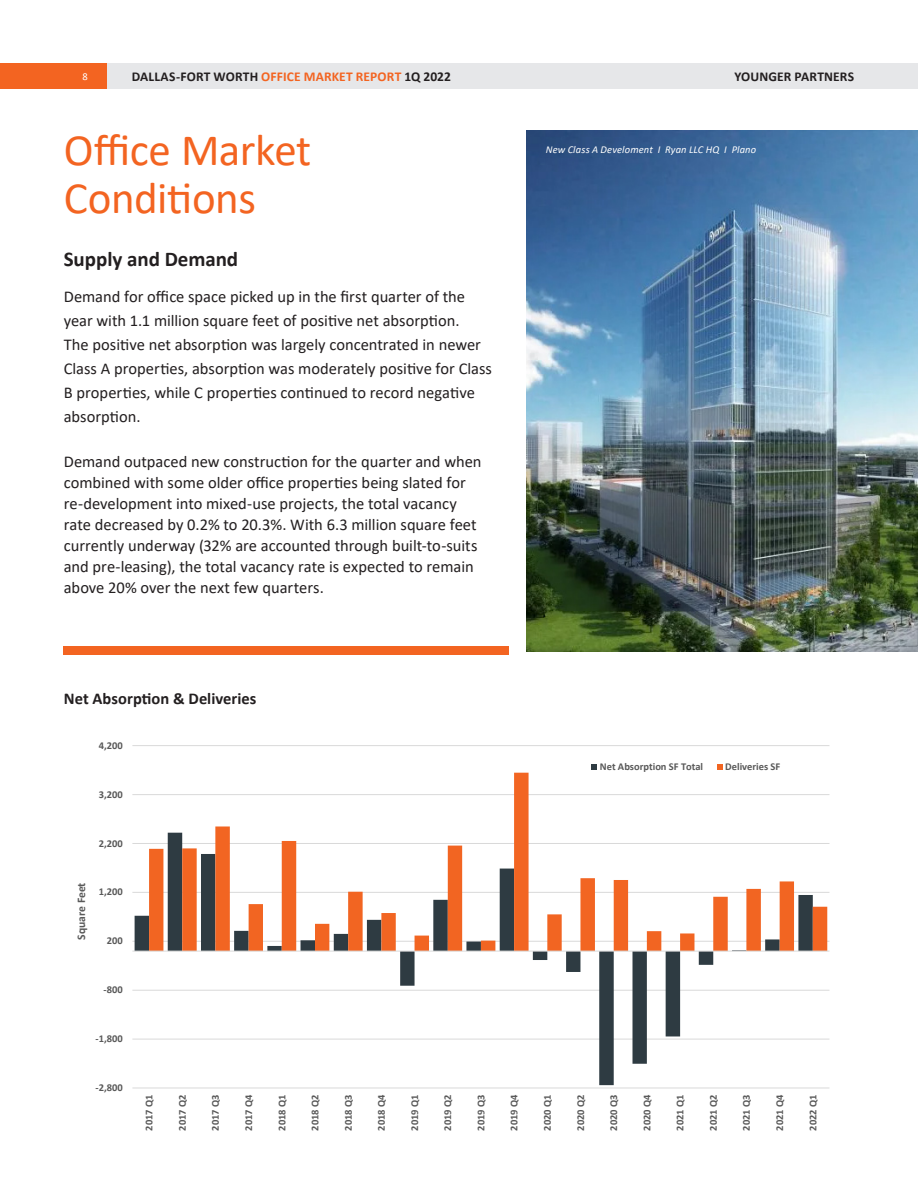
<style>
.page{position:relative;width:918px;height:1188px;background:#fff}
.page>*{position:absolute;margin:0;border:0;box-sizing:border-box;transform-origin:0 0}
.H1__align_left{font:45px/48px "Calibri";letter-spacing:-.01em;color:#f36421}
.H4__align_left{font:700 21px "Calibri";color:#231f20}
.Body_Text__align_lef{font:16.5px/21px "Calibri";color:#231f20}
.H4__align_left-2{font:16.5px/24px "Calibri";color:#231f20}
.Subtitle__align_left{font:700 16.5px "Calibri";letter-spacing:.005em;color:#231f20}
.t1{font:700 13.5px "Calibri";letter-spacing:.01em;color:#231f20}
.t2{font:700 11.7px "Calibri";color:#595959}
.t3{font:700 10.5px "Calibri";letter-spacing:-.005em;color:#595959}
.Caption___Footer__al{font:italic 10.5px "Calibri";letter-spacing:.015em;color:#fff}
.t4{font:10.5px "Calibri";color:#fff}
.s1{color:#f36421}
</style>
<div class="page">
<img style="left:527px;top:131px;width:391px;height:521px">
<div style="left:64px;top:646px;width:445px;height:8px;background:#f36421"></div>
<hr style="left:132px;top:1088px;width:697px;height:1px;background:#d9d9d9">
<hr style="left:132px;top:1039px;width:697px;height:1px;background:#d9d9d9">
<hr style="left:132px;top:990px;width:697px;height:1px;background:#d9d9d9">
<hr style="left:132px;top:941px;width:697px;height:1px;background:#d9d9d9">
<hr style="left:132px;top:892px;width:697px;height:1px;background:#d9d9d9">
<hr style="left:132px;top:843px;width:697px;height:1px;background:#d9d9d9">
<hr style="left:132px;top:794px;width:697px;height:1px;background:#d9d9d9">
<hr style="left:132px;top:745px;width:697px;height:1px;background:#d9d9d9">
<svg style="left:135px;top:915px;width:678px;height:170px"></svg>
<svg style="left:149px;top:773px;width:678px;height:178px"></svg>
<hr style="left:132px;top:951px;width:697px;height:1px;background:#d9d9d9">
<svg style="left:592px;top:764px;width:5px;height:6px"></svg>
<svg style="left:717px;top:764px;width:6px;height:6px"></svg>
<div style="left:106px;top:64px;width:812px;height:25px;background:#e6e7e9"></div>
<div style="left:0;top:64px;width:106px;height:25px;background:#f36421"></div>
<p class="t4" style="left:82px;top:70px;width:7px">8</p>
<p class="t1" style="left:132px;top:67px;width:321px">DALLAS-FORT WORTH <span class="s1">OFFICE MARKET REPORT</span> 1Q 2022</p>
<p class="t1" style="left:734px;top:67px;width:121px">YOUNGER PARTNERS</p>
<p class="H1__align_left" style="left:64px;top:125px;width:249px">Office Market<br>Conditions</p>
<p class="H4__align_left" style="left:64px;top:244px;width:176px">Supply and Demand</p>
<p class="H4__align_left-2" style="left:64px;top:284px;width:430px">Demand for office space picked up in the first quarter of the year with 1.1 million square feet of positive net absorption.<br>The positive net absorption was largely concentrated in newer Class A properties, absorption was moderately positive for Class B properties, while C properties continued to record negative absorption.</p>
<p class="Body_Text__align_lef" style="left:64px;top:451px;width:419px">Demand outpaced new construction for the quarter and when combined with some older office properties being slated for re-development into mixed-use projects, the total vacancy rate decreased by 0.2% to 20.3%. With 6.3 million square feet currently underway (32% are accounted through built-to-suits and pre-leasing), the total vacancy rate is expected to remain above 20% over the next few quarters.</p>
<p class="Subtitle__align_left" style="left:64px;top:686px;width:194px">Net Absorption &amp; Deliveries</p>
<p class="t3" style="left:99px;top:738px;width:25px">4,200</p>
<p class="t3" style="left:99px;top:787px;width:25px">3,200</p>
<p class="t3" style="left:99px;top:836px;width:25px">2,200</p>
<p class="t2" style="left:73px;top:940px;width:58px;rotate:-90deg">Square Feet</p>
<p class="t3" style="left:99px;top:884px;width:25px">1,200</p>
<p class="t3" style="left:107px;top:933px;width:17px">200</p>
<p class="t3" style="left:104px;top:982px;width:21px">-800</p>
<p class="t3" style="left:96px;top:1031px;width:29px">-1,800</p>
<p class="t3" style="left:96px;top:1080px;width:29px">-2,800</p>
<p class="Caption___Footer__al" style="left:546px;top:142px;width:212px">New Class A Develoment I Ryan LLC HQ I Plano</p>
<p class="t3" style="left:600px;top:759px;width:105px">Net Absorption SF Total</p>
<p class="t3" style="left:725px;top:759px;width:57px">Deliveries SF</p>
<p class="t3" style="left:142px;top:1131px;width:38px;rotate:-90deg">2017 Q1</p>
<p class="t3" style="left:175px;top:1131px;width:38px;rotate:-90deg">2017 Q2</p>
<p class="t3" style="left:208px;top:1131px;width:38px;rotate:-90deg">2017 Q3</p>
<p class="t3" style="left:241px;top:1131px;width:38px;rotate:-90deg">2017 Q4</p>
<p class="t3" style="left:274px;top:1131px;width:38px;rotate:-90deg">2018 Q1</p>
<p class="t3" style="left:308px;top:1131px;width:38px;rotate:-90deg">2018 Q2</p>
<p class="t3" style="left:341px;top:1131px;width:38px;rotate:-90deg">2018 Q3</p>
<p class="t3" style="left:374px;top:1131px;width:38px;rotate:-90deg">2018 Q4</p>
<p class="t3" style="left:407px;top:1131px;width:38px;rotate:-90deg">2019 Q1</p>
<p class="t3" style="left:440px;top:1131px;width:38px;rotate:-90deg">2019 Q2</p>
<p class="t3" style="left:474px;top:1131px;width:38px;rotate:-90deg">2019 Q3</p>
<p class="t3" style="left:507px;top:1131px;width:38px;rotate:-90deg">2019 Q4</p>
<p class="t3" style="left:540px;top:1131px;width:38px;rotate:-90deg">2020 Q1</p>
<p class="t3" style="left:573px;top:1131px;width:38px;rotate:-90deg">2020 Q2</p>
<p class="t3" style="left:606px;top:1131px;width:38px;rotate:-90deg">2020 Q3</p>
<p class="t3" style="left:640px;top:1131px;width:38px;rotate:-90deg">2020 Q4</p>
<p class="t3" style="left:673px;top:1131px;width:38px;rotate:-90deg">2021 Q1</p>
<p class="t3" style="left:706px;top:1131px;width:38px;rotate:-90deg">2021 Q2</p>
<p class="t3" style="left:739px;top:1131px;width:38px;rotate:-90deg">2021 Q3</p>
<p class="t3" style="left:772px;top:1131px;width:38px;rotate:-90deg">2021 Q4</p>
<p class="t3" style="left:805px;top:1131px;width:38px;rotate:-90deg">2022 Q1</p>
</div>
